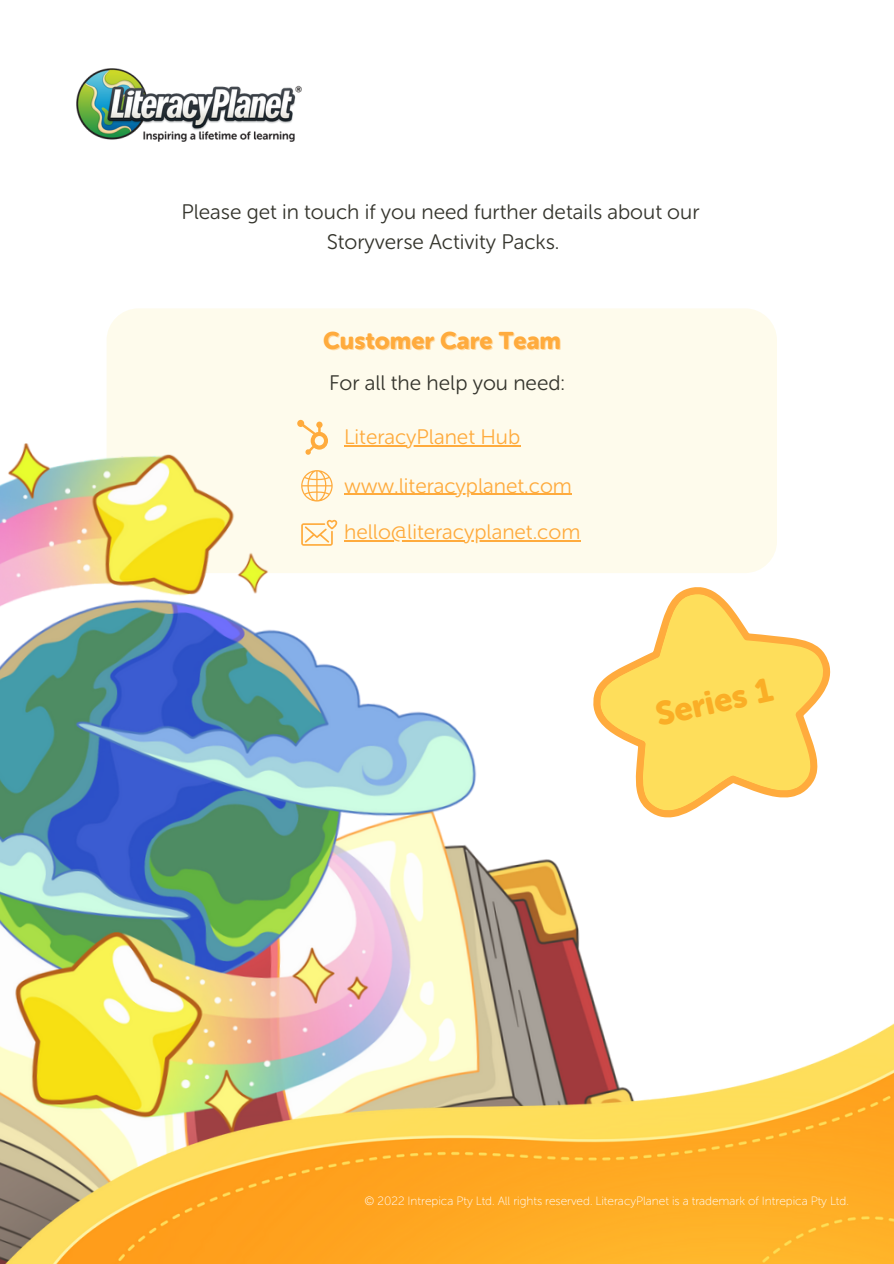
<style>
.page{position:relative;width:894px;height:1264px;background:#fff}
.page>*{position:absolute;margin:0;border:0;box-sizing:border-box;transform-origin:0 0}
.t1{font:33px "Museo Sans Rounded 900";color:#faae26}
.t2{font:24px "Museo Sans Rounded 900";color:#ffab3d}
.t3{font:21px "Museo Sans Rounded 300";color:#35352d}
.t4{font:21px "Museo Sans Rounded 300";color:#ffab3d}
.t5{font:12px "Museo Sans Rounded 100";color:#fff}
</style>
<div class="page">
<div style="left:106px;top:308px;width:670px;height:265px;background:#fefbec;border-radius:32px"></div>
<img style="left:77px;top:68px;width:224px;height:74px">
<img style="left:0;top:410px;width:601px;height:612px">
<img style="left:0;top:1022px;width:893px;height:241px">
<hr style="left:344px;top:445px;width:176px;height:1px;background:#ffab3d">
<hr style="left:344px;top:494px;width:227px;height:1px;background:#ffab3d">
<hr style="left:344px;top:540px;width:236px;height:1px;background:#ffab3d">
<svg style="left:571px;top:564px;width:196px;height:276px"></svg>
<svg style="left:576px;top:566px;width:255px;height:261px"></svg>
<svg style="left:572px;top:577px;width:239px;height:248px;fill:#ffde5b"></svg>
<p class="t3" style="left:181px;top:199px;width:519px">Please get in touch if you need further details about our</p>
<p class="t3" style="left:327px;top:229px;width:234px">Storyverse Activity Packs.</p>
<p class="t2" style="left:323px;top:327px;width:239px">Customer Care Team</p>
<p class="t3" style="left:329px;top:370px;width:237px">For all the help you need:</p>
<p class="t4" style="left:344px;top:424px;width:177px">LiteracyPlanet Hub</p>
<p class="t4" style="left:344px;top:473px;width:229px">www.literacyplanet.com</p>
<p class="t4" style="left:344px;top:519px;width:237px">hello@literacyplanet.com</p>
<p class="t1" style="left:651px;top:695px;width:120px;rotate:-13deg">Series 1</p>
<p class="t5" style="left:364px;top:1193px;width:486px">© 2022 Intrepica Pty Ltd. All rights reserved. LiteracyPlanet is a trademark of Intrepica Pty Ltd.</p>
</div>
